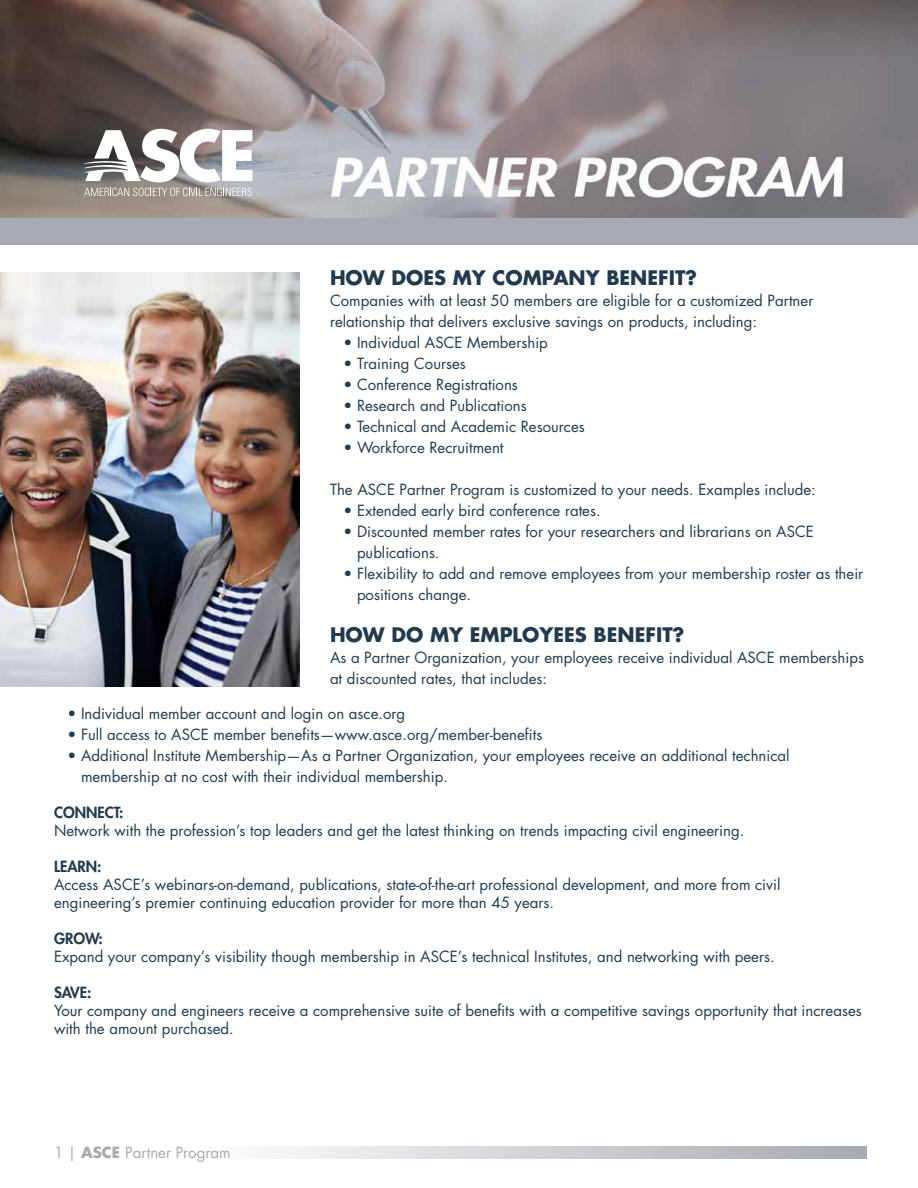
<style>
.page{position:relative;width:918px;height:1188px;background:#fff}
.page>*{position:absolute;margin:0;border:0;box-sizing:border-box;transform-origin:0 0}
.t1{font:700 19.5px "Futura Std";color:#213a4e}
.t2{font:15px/21px "Futura Std";color:#213a4e}
.t3{font:800 15px "Futura Std";color:#213a4e}
.t4{font:15px "Futura Std";color:#a7a9b3}
.s1{font-weight:700}
</style>
<div class="page">
<img style="left:0;top:0;width:918px;height:218px">
<svg style="left:277px;top:1146px;width:590px;height:12px;background:#cdced4"></svg>
<div style="left:0;top:218px;width:918px;height:26px;background:#a7a9b3"></div>
<svg style="left:84px;top:129px;width:168px;height:53px"></svg>
<svg style="left:84px;top:188px;width:168px;height:8px"></svg>
<img style="left:0;top:272px;width:299px;height:415px">
<h1 class="t1" style="left:330px;top:265px;width:369px">HOW DOES MY COMPANY BENEFIT?</h1>
<p class="t2" style="left:330px;top:291px;width:485px">Companies with at least 50 members are eligible for a customized Partner relationship that delivers exclusive savings on products, including:</p>
<p class="t2" style="left:344px;top:333px;width:206px">• Individual ASCE Membership</p>
<p class="t2" style="left:344px;top:354px;width:124px">• Training Courses</p>
<p class="t2" style="left:344px;top:375px;width:176px">• Conference Registrations</p>
<p class="t2" style="left:344px;top:396px;width:185px">• Research and Publications</p>
<p class="t2" style="left:344px;top:417px;width:243px">• Technical and Academic Resources</p>
<p class="t2" style="left:344px;top:438px;width:162px">• Workforce Recruitment</p>
<p class="t2" style="left:330px;top:480px;width:487px">The ASCE Partner Program is customized to your needs. Examples include:</p>
<p class="t2" style="left:344px;top:501px;width:259px">• Extended early bird conference rates.</p>
<p class="t2" style="left:357px;top:522px;width:458px;text-indent:-14px">• Discounted member rates for your researchers and librarians on ASCE publications.</p>
<p class="t2" style="left:357px;top:564px;width:508px;text-indent:-14px">• Flexibility to add and remove employees from your membership roster as their positions change.</p>
<h1 class="t1" style="left:330px;top:622px;width:356px">HOW DO MY EMPLOYEES BENEFIT?</h1>
<p class="t2" style="left:330px;top:648px;width:536px">As a Partner Organization, your employees receive individual ASCE memberships at discounted rates, that includes:</p>
<p class="t2" style="left:68px;top:703px;width:339px">• Individual member account and login on asce.org</p>
<p class="t2" style="left:68px;top:724px;width:476px">• Full access to ASCE member benefits—www.asce.org/member-benefits</p>
<p class="t2" style="left:81px;top:745px;width:710px;text-indent:-14px">• Additional Institute Membership—As a Partner Organization, your employees receive an additional technical membership at no cost with their individual membership.</p>
<p class="t3" style="left:54px;top:803px;width:71px">CONNECT:</p>
<p class="t2" style="left:54px;top:820px;width:692px">Network with the profession’s top leaders and get the latest thinking on trends impacting civil engineering.</p>
<p class="t3" style="left:54px;top:857px;width:49px">LEARN:</p>
<p class="t2" style="left:54px;top:875px;width:728px;line-height:18px">Access ASCE’s webinars-on-demand, publications, state-of-the-art professional development, and more from civil engineering’s premier continuing education provider for more than 45 years.</p>
<p class="t3" style="left:54px;top:929px;width:50px">GROW:</p>
<p class="t2" style="left:54px;top:946px;width:722px">Expand your company’s visibility though membership in ASCE’s technical Institutes, and networking with peers.</p>
<p class="t3" style="left:54px;top:983px;width:39px">SAVE:</p>
<p class="t2" style="left:54px;top:1001px;width:809px;line-height:18px">Your company and engineers receive a comprehensive suite of benefits with a competitive savings opportunity that increases with the amount purchased.</p>
<p class="t4" style="left:54px;top:1143px;width:178px">1 | <span class="s1">ASCE</span> Partner Program</p>
</div>
